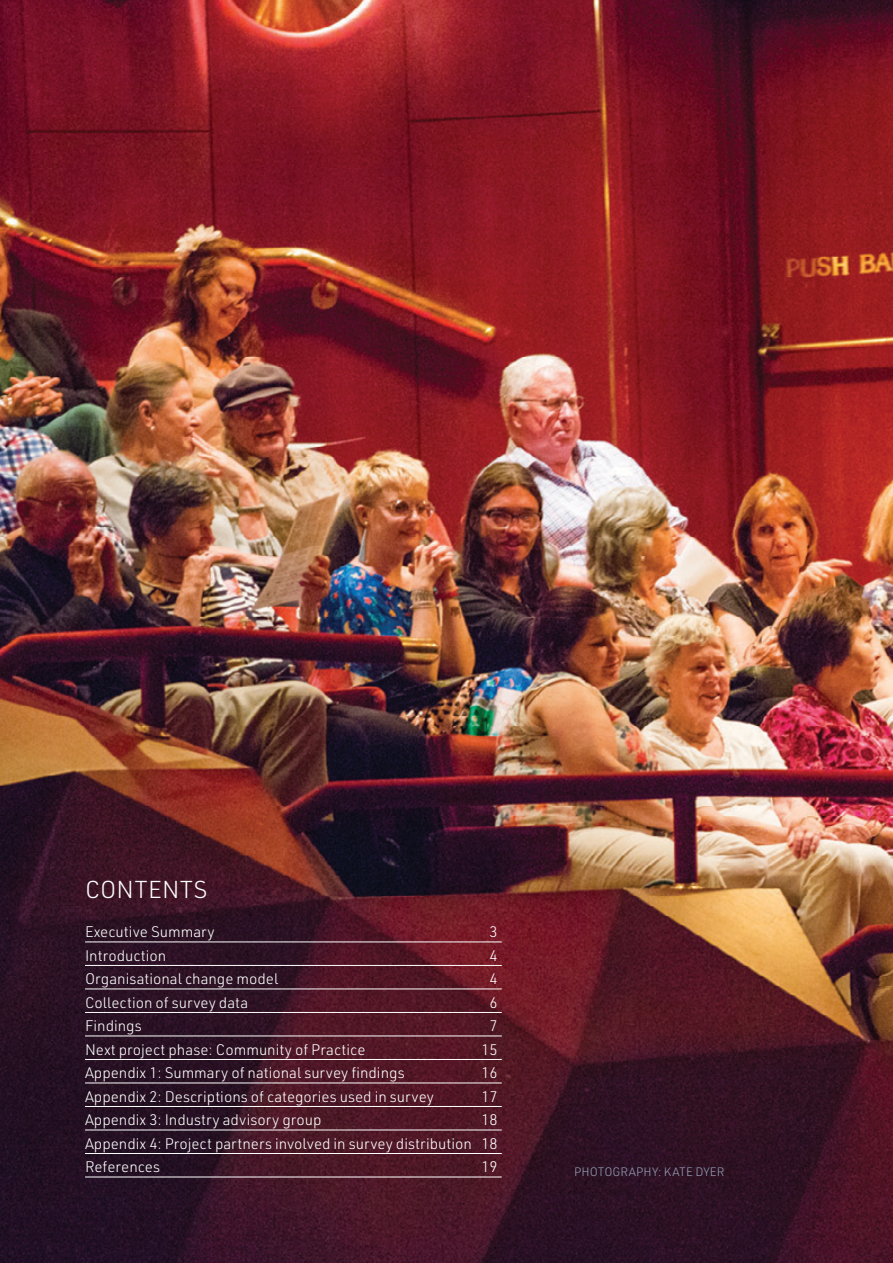
<style>
.page{position:relative;width:893px;height:1263px;background:#fff}
.page>*{position:absolute;margin:0;border:0;box-sizing:border-box;transform-origin:0 0}
.t1{font:300 24px "URWDIN";letter-spacing:.015em;color:#fff}
.t2{font:300 15px/23.5px "URWDIN";color:#fff;text-align:justify}
.t3{font:300 12px "URWDIN";color:#959eb8}
</style>
<div class="page">
<img style="left:0;top:0;width:893px;height:1263px">
<hr style="left:85px;top:941px;width:417px;height:1px;background:#fff">
<hr style="left:85px;top:965px;width:417px;height:1px;background:#fff">
<hr style="left:85px;top:988px;width:417px;height:1px;background:#fff">
<hr style="left:85px;top:1012px;width:417px;height:1px;background:#fff">
<hr style="left:85px;top:1035px;width:417px;height:1px;background:#fff">
<hr style="left:85px;top:1059px;width:417px;height:1px;background:#fff">
<hr style="left:85px;top:1082px;width:417px;height:1px;background:#fff">
<hr style="left:85px;top:1106px;width:417px;height:1px;background:#fff">
<hr style="left:85px;top:1129px;width:417px;height:1px;background:#fff">
<hr style="left:85px;top:1153px;width:417px;height:1px;background:#fff">
<hr style="left:85px;top:1176px;width:417px;height:1px;background:#fff">
<h1 class="t1" style="left:85px;top:873px;width:124px">CONTENTS</h1>
<p class="t2" style="left:85px;top:920px;width:131px">Executive Summary</p>
<p class="t2" style="left:489px;top:920px;width:10px">3</p>
<p class="t2" style="left:85px;top:943px;width:83px">Introduction</p>
<p class="t2" style="left:489px;top:943px;width:10px">4</p>
<p class="t2" style="left:85px;top:967px;width:195px">Organisational change model</p>
<p class="t2" style="left:489px;top:967px;width:10px">4</p>
<p class="t2" style="left:85px;top:990px;width:165px">Collection of survey data</p>
<p class="t2" style="left:489px;top:990px;width:10px">6</p>
<p class="t2" style="left:85px;top:1014px;width:58px">Findings</p>
<p class="t2" style="left:489px;top:1014px;width:10px">7</p>
<p class="t2" style="left:85px;top:1037px;width:282px">Next project phase: Community of Practice</p>
<p class="t2" style="left:481px;top:1037px;width:18px">15</p>
<p class="t2" style="left:85px;top:1061px;width:321px">Appendix 1: Summary of national survey findings</p>
<p class="t2" style="left:481px;top:1061px;width:18px">16</p>
<p class="t2" style="left:85px;top:1084px;width:350px">Appendix 2: Descriptions of categories used in survey</p>
<p class="t2" style="left:481px;top:1084px;width:18px">17</p>
<p class="t2" style="left:85px;top:1108px;width:238px">Appendix 3: Industry advisory group</p>
<p class="t2" style="left:85px;top:1108px;width:414px;text-indent:396px">18<br>Appendix 4: Project partners involved in survey distribution 18<br>References</p>
<p class="t2" style="left:481px;top:1155px;width:18px">19</p>
<p class="t3" style="left:574px;top:1164px;width:152px">PHOTOGRAPHY: KATE DYER</p>
</div>
